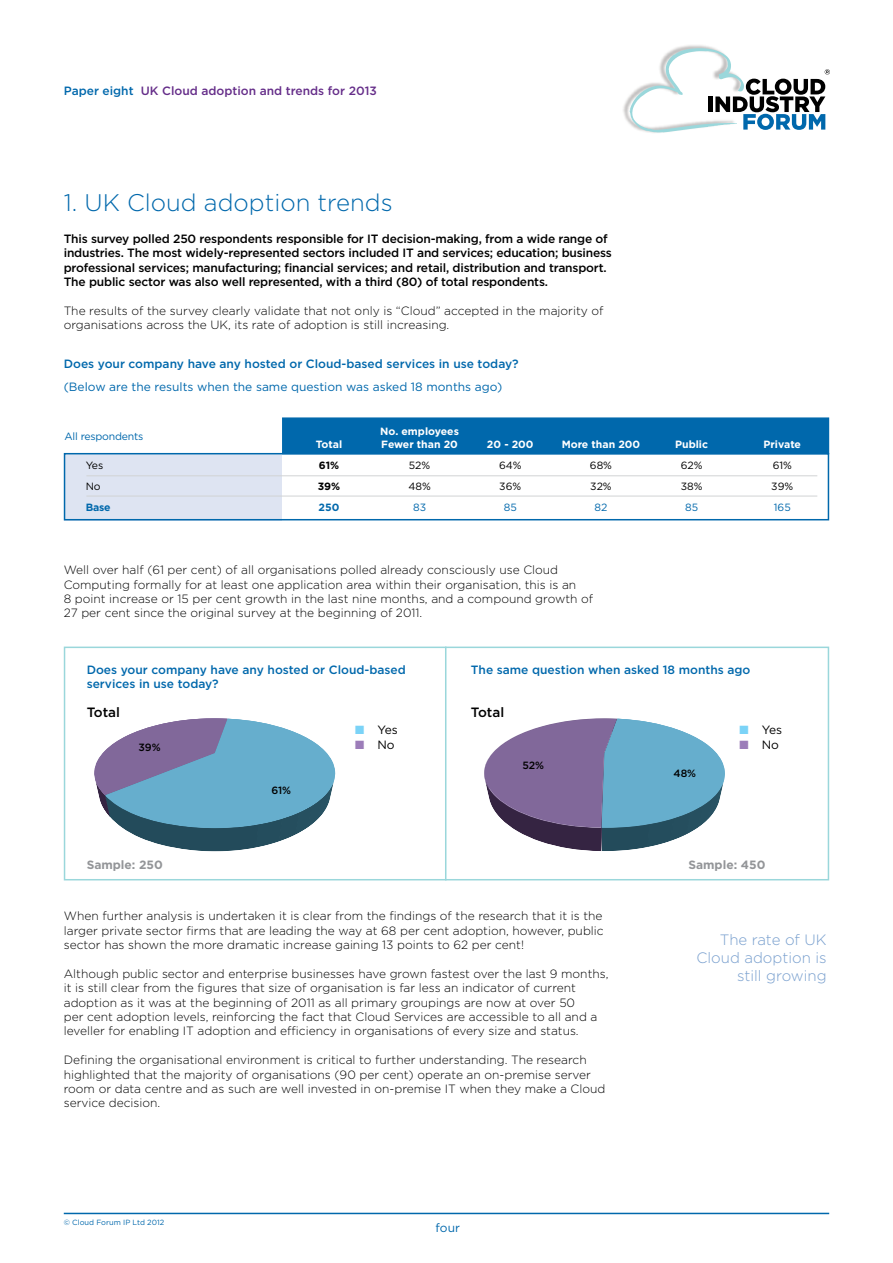
<style>
.page{position:relative;width:893px;height:1263px;background:#fff}
.page>*{position:absolute;margin:0;border:0;box-sizing:border-box;transform-origin:0 0}
.t1{font:300 24px "Gotham";color:#0068ac}
.t2{font:300 15px/18px "Gotham";color:#789fce;text-align:right}
.t3{font:500 13.5px "Gotham";color:#000}
.t4{font:300 12px/14.4px "Gotham";color:#000}
.t5{font:500 12px/14.4px "Gotham";letter-spacing:-.015em;color:#000}
.t6{font:500 12px/14.4px "Gotham";color:#0068ac}
.t7{font:12px "Gotham";color:#0068ac}
.t8{font:500 12px "Gotham";color:#652d89}
.t9{font:700 12px "Gotham";color:#939598}
.t10{font:12px "Gotham";color:#000}
.t11{font:700 10.5px/12.6px "Gotham";color:#fff}
.t12{font:10.5px/21.1px "Gotham";color:#000}
.t13{font:10.5px "Gotham";letter-spacing:-.02em;color:#0068ac}
.t14{font:500 10.5px "Gotham";letter-spacing:-.01em;color:#000}
.t15{font:700 10.5px "Gotham";letter-spacing:-.02em;color:#0068ac}
.t16{font:700 10.5px/21.1px "Gotham";color:#000}
.t17{font:7.5px "Gotham";color:#0068ac}
.s1{color:#0068ac}
.s2{color:#7bd3f7}
.s3{color:#9c7db9}
</style>
<div class="page">
<hr style="left:64px;top:1213px;width:765px;height:1px;background:#0068ac">
<img style="left:623px;top:45px;width:90px;height:79px">
<svg style="left:630px;top:48px;width:200px;height:85px"></svg>
<div style="left:65px;top:454px;width:217px;height:66px;background:#dee4f2"></div>
<div style="left:282px;top:417px;width:547px;height:37px;background:#0068ac;border:2px solid #0068ac"></div>
<hr style="left:86px;top:475px;width:731px;height:1px;background:#d1d3d4">
<div style="left:64px;top:453px;width:765px;height:67px;border:2px solid #0068ac"></div>
<hr style="left:86px;top:496px;width:731px;height:1px;background:#d1d3d4">
<div style="left:64px;top:647px;width:765px;height:233px;background:#fff;border:2px solid #9ad7db"></div>
<svg style="left:94px;top:718px;width:241px;height:133px"></svg>
<svg style="left:484px;top:718px;width:241px;height:133px"></svg>
<hr style="left:445px;top:647px;width:1px;height:233px;background:#9ad7db">
<p class="t8" style="left:64px;top:84px;width:315px"><span class="s1">Paper eight</span> UK Cloud adoption and trends for 2013</p>
<h1 class="t1" style="left:64px;top:190px;width:330px">1. UK Cloud adoption trends</h1>
<p class="t5" style="left:64px;top:231px;width:550px">This survey polled 250 respondents responsible for IT decision-making, from a wide range of industries. The most widely-represented sectors included IT and services; education; business professional services; manufacturing; financial services; and retail, distribution and transport.<br>The public sector was also well represented, with a third (80) of total respondents.</p>
<p class="t4" style="left:64px;top:303px;width:541px">The results of the survey clearly validate that not only is “Cloud” accepted in the majority of organisations across the UK, its rate of adoption is still increasing.</p>
<p class="t6" style="left:64px;top:356px;width:456px">Does your company have any hosted or Cloud-based services in use today?</p>
<p class="t7" style="left:64px;top:380px;width:440px">(Below are the results when the same question was asked 18 months ago)</p>
<p class="t13" style="left:65px;top:430px;width:80px">All respondents</p>
<p class="t12" style="left:86px;top:454px;width:19px">Yes<br>No</p>
<p class="t15" style="left:86px;top:501px;width:26px">Base</p>
<p class="t11" style="left:316px;top:437px;width:28px">Total</p>
<p class="t16" style="left:318px;top:454px;width:24px">61%<br>39%</p>
<p class="t15" style="left:319px;top:501px;width:22px">250</p>
<p class="t11" style="left:380px;top:425px;width:80px">No. employees<br>Fewer than 20</p>
<p class="t12" style="left:408px;top:454px;width:24px">52%<br>48%</p>
<p class="t13" style="left:413px;top:501px;width:15px">83</p>
<p class="t11" style="left:487px;top:437px;width:48px">20 - 200</p>
<p class="t12" style="left:499px;top:454px;width:24px">64%<br>36%</p>
<p class="t13" style="left:504px;top:501px;width:15px">85</p>
<p class="t11" style="left:562px;top:437px;width:80px">More than 200</p>
<p class="t12" style="left:590px;top:454px;width:24px">68%<br>32%</p>
<p class="t13" style="left:594px;top:501px;width:14px">82</p>
<p class="t11" style="left:675px;top:437px;width:35px">Public</p>
<p class="t12" style="left:681px;top:454px;width:23px">62%<br>38%</p>
<p class="t13" style="left:685px;top:501px;width:15px">85</p>
<p class="t11" style="left:764px;top:437px;width:39px">Private</p>
<p class="t12" style="left:771px;top:454px;width:23px">61%<br>39%</p>
<p class="t13" style="left:774px;top:501px;width:18px">165</p>
<p class="t4" style="left:64px;top:563px;width:531px">Well over half (61 per cent) of all organisations polled already consciously use Cloud Computing formally for at least one application area within their organisation, this is an<br>8 point increase or 15 per cent growth in the last nine months, and a compound growth of 27 per cent since the original survey at the beginning of 2011.</p>
<p class="t6" style="left:87px;top:662px;width:321px">Does your company have any hosted or Cloud-based services in use today?</p>
<p class="t6" style="left:471px;top:662px;width:281px">The same question when asked 18 months ago</p>
<p class="t3" style="left:87px;top:705px;width:35px">Total</p>
<p class="t3" style="left:471px;top:705px;width:35px">Total</p>
<p class="t14" style="left:138px;top:741px;width:24px">39%</p>
<p class="t14" style="left:271px;top:784px;width:21px">61%</p>
<p class="t10" style="left:355px;top:723px;width:44px"><span class="s2">■</span> Yes</p>
<p class="t10" style="left:355px;top:738px;width:41px"><span class="s3">■</span> No</p>
<p class="t14" style="left:522px;top:759px;width:23px">52%</p>
<p class="t14" style="left:673px;top:767px;width:24px">48%</p>
<p class="t10" style="left:739px;top:723px;width:44px"><span class="s2">■</span> Yes</p>
<p class="t10" style="left:739px;top:738px;width:41px"><span class="s3">■</span> No</p>
<p class="t9" style="left:87px;top:858px;width:78px">Sample: 250</p>
<p class="t9" style="left:688px;top:858px;width:79px">Sample: 450</p>
<p class="t4" style="left:64px;top:908px;width:541px;text-align:justify">When further analysis is undertaken it is clear from the findings of the research that it is the larger private sector firms that are leading the way at 68 per cent adoption, however, public sector has shown the more dramatic increase gaining 13 points to 62 per cent!</p>
<p class="t4" style="left:64px;top:966px;width:546px">Although public sector and enterprise businesses have grown fastest over the last 9 months, it is still clear from the figures that size of organisation is far less an indicator of current adoption as it was at the beginning of 2011 as all primary groupings are now at over 50<br>per cent adoption levels, reinforcing the fact that Cloud Services are accessible to all and a leveller for enabling IT adoption and efficiency in organisations of every size and status.</p>
<p class="t4" style="left:64px;top:1052px;width:543px">Defining the organisational environment is critical to further understanding. The research highlighted that the majority of organisations (90 per cent) operate an on-premise server room or data centre and as such are well invested in on-premise IT when they make a Cloud service decision.</p>
<p class="t17" style="left:64px;top:1218px;width:102px">© Cloud Forum IP Ltd 2012</p>
<p class="t7" style="left:436px;top:1221px;width:26px">four</p>
<p class="t2" style="left:696px;top:930px;width:132px">The rate of UK<br>Cloud adoption is still growing</p>
</div>
